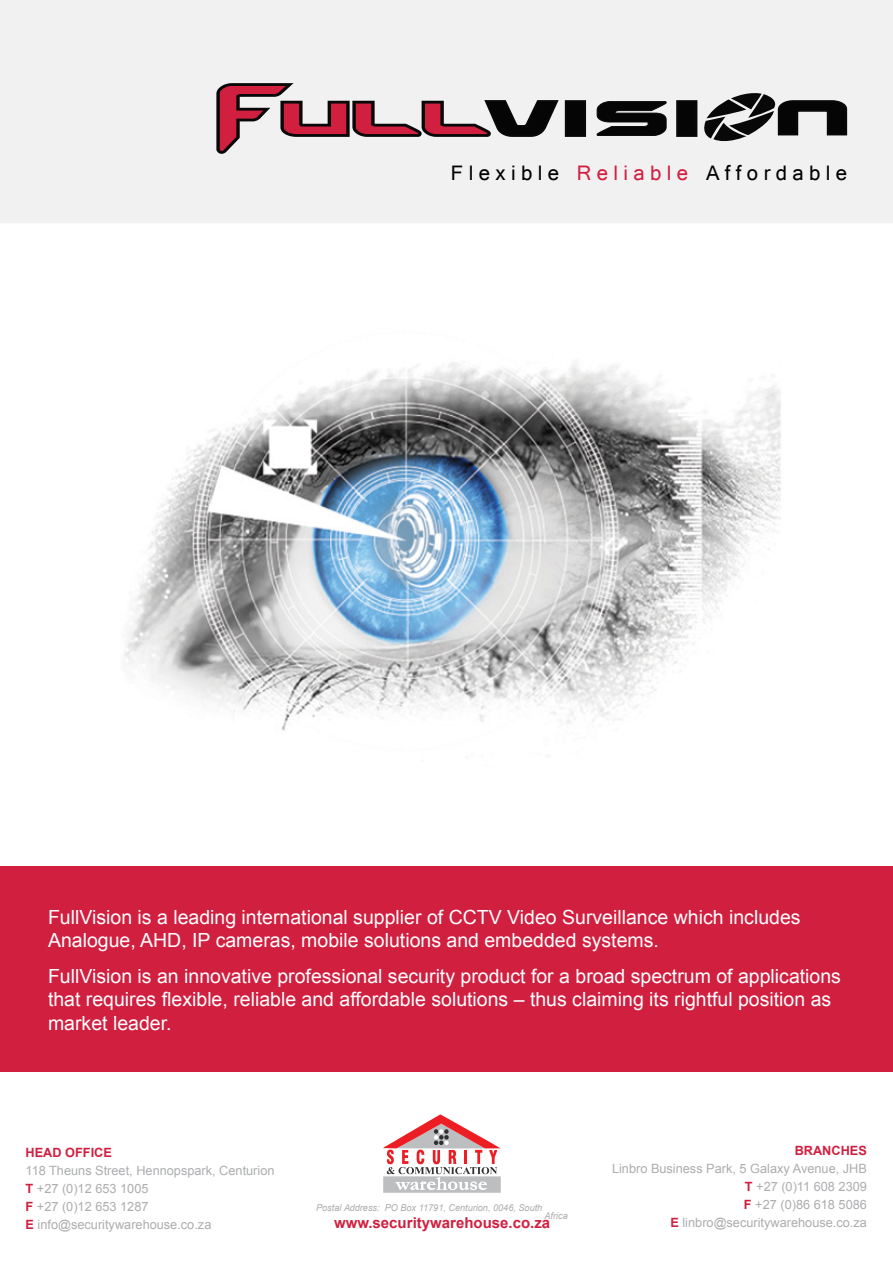
<style>
.page{position:relative;width:893px;height:1263px;background:#fff}
.page>*{position:absolute;margin:0;border:0;box-sizing:border-box;transform-origin:0 0}
.t1{font:22.5px "Raavi";letter-spacing:.24em;color:#000}
.t2{font:19.5px/23.4px "Arial";color:#fff}
.t3{font:700 15px "Arial";color:#d11f40}
.t4{font:12.75px/18px "Arial";color:#acadaf;text-align:right}
.t5{font:700 12.75px "Arial";color:#d11f40}
.t6{font:italic 9.45px "Arial";color:#acadaf;scale:.96 1}
.s1{color:#d11f40}
.s2{font-weight:700;color:#d11f40}
</style>
<div class="page">
<div style="left:0;top:867px;width:893px;height:205px;background:#d11f40"></div>
<div style="left:1px;top:1px;width:891px;height:221px;background:#f1f1f2"></div>
<div style="left:0;top:0;width:893px;height:223px;border:2px solid #f1f1f2"></div>
<svg style="left:383px;top:1114px;width:118px;height:79px"></svg>
<svg style="left:565px;top:100px;width:21px;height:37px"></svg>
<svg style="left:597px;top:101px;width:70px;height:35px"></svg>
<svg style="left:216px;top:83px;width:343px;height:71px"></svg>
<svg style="left:676px;top:93px;width:171px;height:48px"></svg>
<img style="left:124px;top:362px;width:657px;height:369px">
<p class="t1" style="left:451px;top:159px;width:398px">Flexible <span class="s1">Reliable</span> Affordable</p>
<p class="t2" style="left:48px;top:905px;width:754px">FullVision is a leading international supplier of CCTV Video Surveillance which includes<br>Analogue, AHD, IP cameras, mobile solutions and embedded systems.</p>
<p class="t2" style="left:48px;top:965px;width:794px">FullVision is an innovative professional security product for a broad spectrum of applications that requires flexible, reliable and affordable solutions – thus claiming its rightful position as market leader.</p>
<p class="t5" style="left:26px;top:1144px;width:88px">HEAD OFFICE</p>
<p class="t4" style="left:26px;top:1161px;width:250px;text-align:left">118 Theuns Street, Hennopspark, Centurion<br><span class="s2">T</span> +27 (0)12 653 1005<br><span class="s2">F</span> +27 (0)12 653 1287<br><span class="s2">E</span> info@securitywarehouse.co.za</p>
<p class="t6" style="left:316px;top:1202px;width:237px">Postal Address: PO Box 11791, Centurion, 0046, South</p>
<p class="t6" style="left:545px;top:1209px;width:26px">Africa</p>
<p class="t3" style="left:334px;top:1213px;width:218px">www.securitywarehouse.co.za</p>
<p class="t5" style="left:795px;top:1142px;width:74px">BRANCHES</p>
<p class="t4" style="left:612px;top:1160px;width:256px">Linbro Business Park, 5 Galaxy Avenue, JHB<br><span class="s2">T</span> +27 (0)11 608 2309<br><span class="s2">F</span> +27 (0)86 618 5086<br><span class="s2">E</span> linbro@securitywarehouse.co.za</p>
</div>
